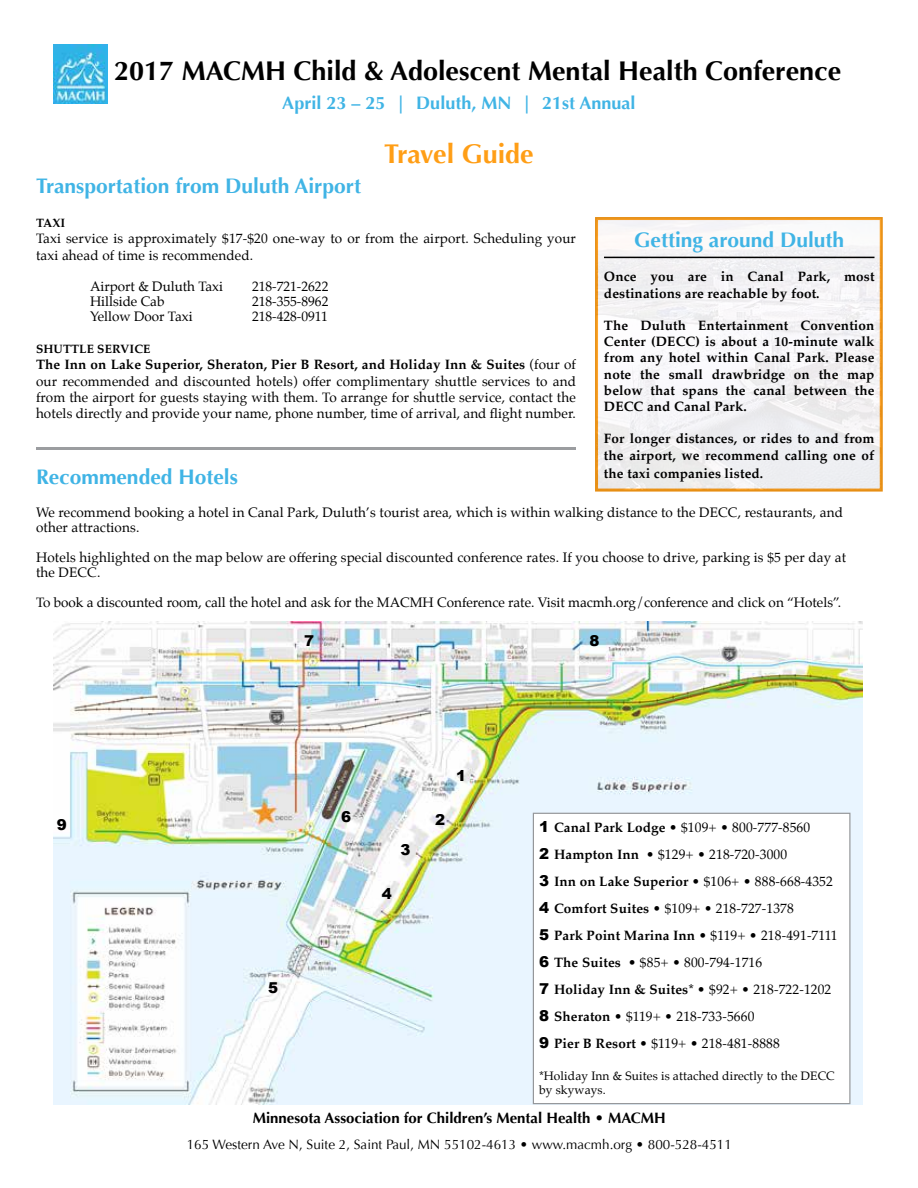
<style>
.page{position:relative;width:918px;height:1188px;background:#fff}
.page>*{position:absolute;margin:0;border:0;box-sizing:border-box;transform-origin:0 0}
.t1{font:700 27px "Optima";color:#000}
.t2{font:700 27px "Optima";color:#ff9e16}
.t3{font:700 21px "Optima";color:#40b4e5}
.t4{font:700 18px "Optima";color:#40b4e5}
.t5{font:700 15px "Optima";color:#000}
.t6{font:900 15px "Arial";color:#000}
.t7{font:13.5px/27px "Palatino";letter-spacing:.01em;color:#000}
.t8{font:700 13.5px/16.2px "Palatino";letter-spacing:.01em;color:#000}
.t9{font:13.5px "Optima";color:#000}
.t10{font:12px/14.4px "Palatino";letter-spacing:.01em;color:#000}
.t11{font:700 12px "Palatino";letter-spacing:.01em;color:#000}
.s1{font-weight:700}
.s2{font-family:"Arial";font-weight:900;font-size:15px}
</style>
<div class="page">
<img style="left:54px;top:622px;width:809px;height:482px">
<img style="left:53px;top:44px;width:54px;height:59px">
<div style="left:533px;top:813px;width:317px;height:291px;background:#fff;border:1px solid #95979a"></div>
<div style="left:36px;top:447px;width:540px;height:3px;border:2px solid #9b9da0"></div>
<img style="left:598px;top:220px;width:282px;height:269px">
<hr style="left:604px;top:257px;width:271px;height:1px;background:#000">
<h1 class="t1" style="left:114px;top:56px;width:728px">2017 MACMH Child &amp; Adolescent Mental Health Conference</h1>
<h3 class="t4" style="left:282px;top:92px;width:355px">April 23 – 25 | Duluth, MN | 21st Annual</h3>
<h1 class="t2" style="left:384px;top:138px;width:151px">Travel Guide</h1>
<h2 class="t3" style="left:36px;top:174px;width:326px">Transportation from Duluth Airport</h2>
<p class="t11" style="left:36px;top:213px;width:31px">TAXI</p>
<p class="t7" style="left:36px;top:231px;width:541px;line-height:16.2px">Taxi service is approximately $17-$20 one-way to or from the airport. Scheduling your taxi ahead of time is recommended.</p>
<p class="t7" style="left:90px;top:273px;width:135px">Airport &amp; Duluth Taxi</p>
<p class="t7" style="left:252px;top:273px;width:78px">218-721-2622</p>
<p class="t7" style="left:90px;top:288px;width:76px">Hillside Cab</p>
<p class="t7" style="left:252px;top:288px;width:78px">218-355-8962</p>
<p class="t7" style="left:90px;top:303px;width:104px">Yellow Door Taxi</p>
<p class="t7" style="left:252px;top:303px;width:77px">218-428-0911</p>
<p class="t11" style="left:36px;top:339px;width:116px">SHUTTLE SERVICE</p>
<p class="t7" style="left:36px;top:357px;width:542px;line-height:16.2px;text-align:justify"><span class="s1">The Inn on Lake Superior, Sheraton, Pier B Resort, and Holiday Inn &amp; Suites</span> (four of our recommended and discounted hotels) offer complimentary shuttle services to and from the airport for guests staying with them. To arrange for shuttle service, contact the hotels directly and provide your name, phone number, time of arrival, and flight number.</p>
<h2 class="t3" style="left:634px;top:228px;width:212px">Getting around Duluth</h2>
<p class="t8" style="left:604px;top:268px;width:272px">Once you are in Canal Park, most destinations are reachable by foot.</p>
<p class="t8" style="left:604px;top:317px;width:272px;text-align:justify">The Duluth Entertainment Convention Center (DECC) is about a 10-minute walk from any hotel within Canal Park. Please note the small drawbridge on the map below that spans the canal between the DECC and Canal Park.</p>
<p class="t8" style="left:604px;top:430px;width:272px">For longer distances, or rides to and from the airport, we recommend calling one of</p>
<p class="t8" style="left:604px;top:465px;width:161px">the taxi companies listed.</p>
<h2 class="t3" style="left:36px;top:465px;width:203px">Recommended Hotels</h2>
<p class="t7" style="left:36px;top:505px;width:808px;line-height:15px">We recommend booking a hotel in Canal Park, Duluth’s tourist area, which is within walking distance to the DECC, restaurants, and other attractions.</p>
<p class="t7" style="left:36px;top:550px;width:812px;line-height:15px">Hotels highlighted on the map below are offering special discounted conference rates. If you choose to drive, parking is $5 per day at the DECC.</p>
<p class="t7" style="left:36px;top:589px;width:807px">To book a discounted room, call the hotel and ask for the MACMH Conference rate. Visit macmh.org/conference and click on “Hotels”.</p>
<p class="t6" style="left:57px;top:813px;width:12px">9</p>
<p class="t6" style="left:304px;top:630px;width:12px">7</p>
<p class="t6" style="left:268px;top:977px;width:12px">5</p>
<p class="t6" style="left:341px;top:805px;width:12px">6</p>
<p class="t6" style="left:400px;top:839px;width:12px">3</p>
<p class="t6" style="left:382px;top:883px;width:12px">4</p>
<p class="t6" style="left:456px;top:765px;width:12px">1</p>
<p class="t6" style="left:435px;top:809px;width:12px">2</p>
<p class="t6" style="left:590px;top:630px;width:12px">8</p>
<p class="t7" style="left:539px;top:813px;width:300px"><span class="s2">1</span> <span class="s1">Canal Park Lodge</span> • $109+ • 800-777-8560<br><span class="s2">2</span> <span class="s1">Hampton Inn</span> • $129+ • 218-720-3000<br><span class="s2">3</span> <span class="s1">Inn on Lake Superior</span> • $106+ • 888-668-4352<br><span class="s2">4</span> <span class="s1">Comfort Suites</span> • $109+ • 218-727-1378<br><span class="s2">5</span> <span class="s1">Park Point Marina Inn</span> • $119+ • 218-491-7111<br><span class="s2">6</span> <span class="s1">The Suites</span> • $85+ • 800-794-1716<br><span class="s2">7</span> <span class="s1">Holiday Inn &amp; Suites</span>* • $92+ • 218-722-1202<br><span class="s2">8</span> <span class="s1">Sheraton</span> • $119+ • 218-733-5660<br><span class="s2">9</span> <span class="s1">Pier B Resort</span> • $119+ • 218-481-8888</p>
<p class="t10" style="left:539px;top:1069px;width:297px">*Holiday Inn &amp; Suites is attached directly to the DECC by skyways.</p>
<p class="t5" style="left:253px;top:1109px;width:415px">Minnesota Association for Children’s Mental Health • MACMH</p>
<p class="t9" style="left:187px;top:1136px;width:547px">165 Western Ave N, Suite 2, Saint Paul, MN 55102-4613 • www.macmh.org • 800-528-4511</p>
</div>
